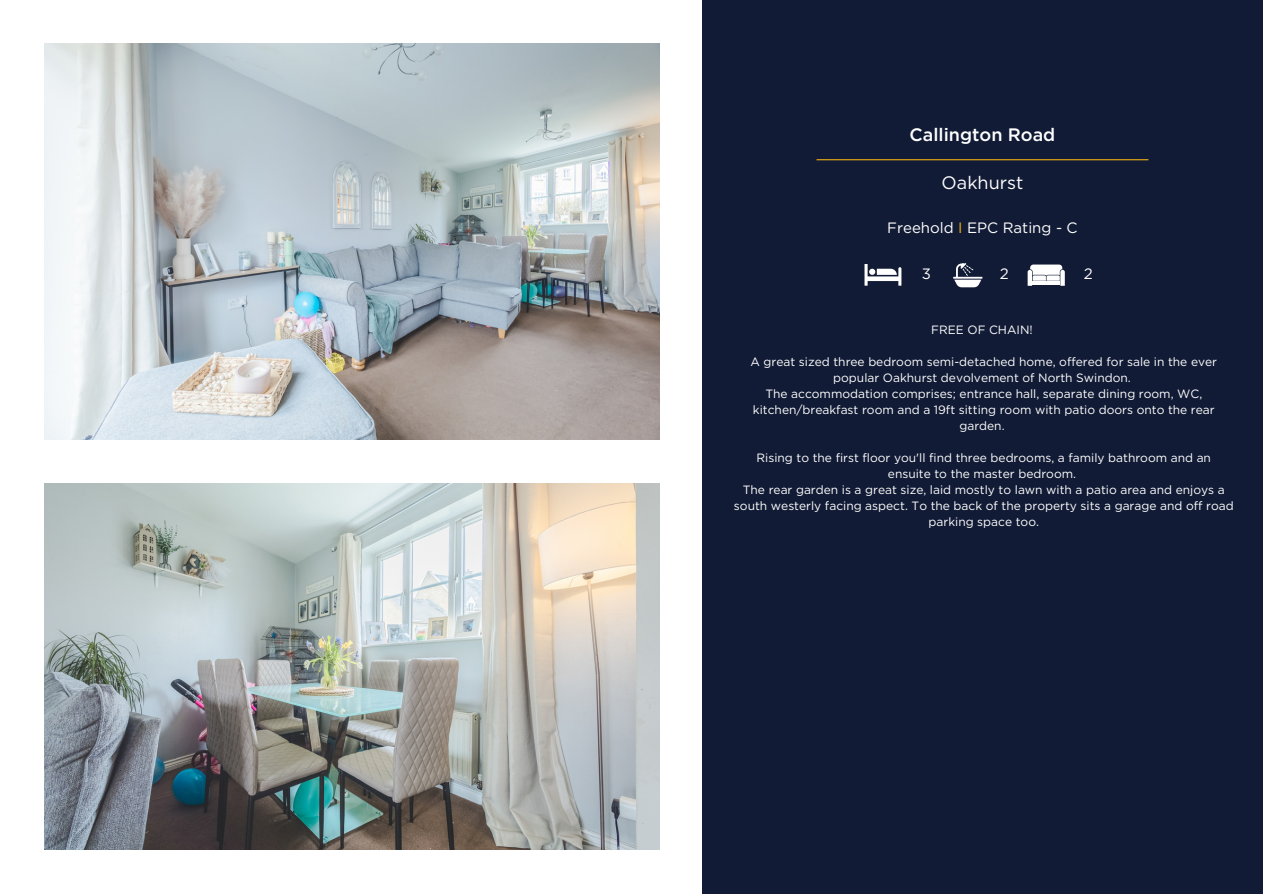
<style>
.page{position:relative;width:1263px;height:894px;background:#fff}
.page>*{position:absolute;margin:0;border:0;box-sizing:border-box;transform-origin:0 0}
.t1{font:500 18px "Gotham";color:#fff}
.t2{font:18px "Gotham";color:#fff}
.t3{font:15px "Gotham";color:#fff}
.t4{font:12px/16px "Gotham";color:#fff;text-align:center}
.s1{color:#efaf12}
</style>
<div class="page">
<img style="left:44px;top:44px;width:616px;height:395px">
<div style="left:702px;top:0;width:561px;height:893px;background:#111b35"></div>
<hr style="left:816px;top:159px;width:332px;height:1px;background:#efaf12">
<svg style="left:864px;top:264px;width:37px;height:21px"></svg>
<svg style="left:953px;top:263px;width:29px;height:24px"></svg>
<svg style="left:1028px;top:264px;width:37px;height:22px"></svg>
<img style="left:44px;top:483px;width:616px;height:366px">
<p class="t1" style="left:909px;top:127px;width:147px">Callington Road</p>
<p class="t2" style="left:942px;top:174px;width:83px">Oakhurst</p>
<p class="t3" style="left:887px;top:221px;width:192px">Freehold <span class="s1">I</span> EPC Rating - C</p>
<h1 class="t3" style="left:922px;top:267px;width:11px">3</h1>
<h1 class="t3" style="left:1000px;top:267px;width:10px">2</h1>
<h2 class="t3" style="left:1084px;top:267px;width:10px">2</h2>
<p class="t4" style="left:931px;top:322px;width:103px">FREE OF CHAIN!</p>
<p class="t4" style="left:750px;top:354px;width:468px">A great sized three bedroom semi-detached home, offered for sale in the ever popular Oakhurst devolvement of North Swindon.</p>
<p class="t4" style="left:753px;top:386px;width:463px">The accommodation comprises; entrance hall, separate dining room, WC, kitchen/breakfast room and a 19ft sitting room with patio doors onto the rear garden.</p>
<h3 class="t4" style="left:757px;top:450px;width:456px">Rising to the first floor you'll find three bedrooms, a family bathroom and an ensuite to the master bedroom.</h3>
<p class="t4" style="left:734px;top:482px;width:501px">The rear garden is a great size, laid mostly to lawn with a patio area and enjoys a south westerly facing aspect. To the back of the property sits a garage and off road parking space too.</p>
</div>
